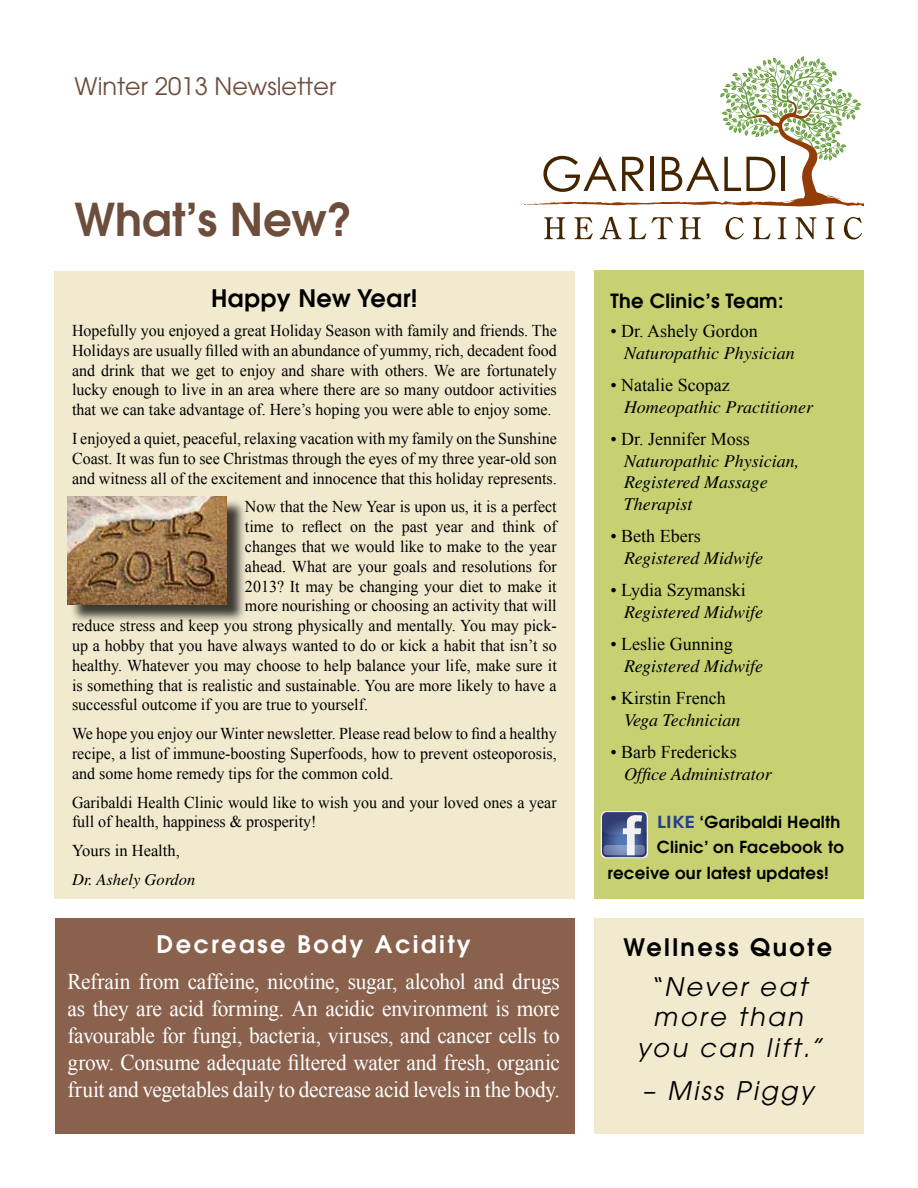
<style>
.page{position:relative;width:918px;height:1188px;background:#fff}
.page>*{position:absolute;margin:0;border:0;box-sizing:border-box;transform-origin:0 0}
.t1{font:600 45px "Avant Garde";color:#6d4d3b}
.t2{font:italic 25.5px/30.6px "Avant Garde";letter-spacing:.1em;color:#000;text-align:center}
.t3{font:24px "Avant Garde";color:#6d4d3b}
.t4{font:600 24px "Avant Garde";letter-spacing:.1em;color:#fff}
.t5{font:600 24px "Avant Garde";letter-spacing:.1em;color:#000}
.t6{font:600 24px "Avant Garde";letter-spacing:.02em;color:#000}
.t7{font:22.5px/27px "Times New Roman";letter-spacing:-.015em;color:#fff;text-align:justify;scale:.95 1}
.t8{font:600 19.5px "Avant Garde";letter-spacing:.02em;color:#000}
.t9{font:italic 18px/21.6px "Times";color:#000}
.t10{font:18px "Times New Roman";color:#000}
.t11{font:16.5px/19.8px "Times New Roman";color:#000;text-align:justify}
.t12{font:600 16.5px "Avant Garde";letter-spacing:.02em;color:#000}
.t13{font:italic 16.5px "Times";color:#000}
.s1{color:#25408f}
</style>
<div class="page">
<div style="left:55px;top:271px;width:520px;height:627px;background:#f1eacf"></div>
<div style="left:594px;top:270px;width:270px;height:628px;background:#c7d172"></div>
<svg style="left:544px;top:217px;width:21px;height:22px"></svg>
<svg style="left:575px;top:217px;width:18px;height:22px"></svg>
<svg style="left:600px;top:217px;width:22px;height:22px"></svg>
<svg style="left:629px;top:217px;width:44px;height:22px"></svg>
<svg style="left:680px;top:217px;width:21px;height:22px"></svg>
<svg style="left:726px;top:217px;width:18px;height:23px"></svg>
<svg style="left:753px;top:217px;width:18px;height:22px"></svg>
<svg style="left:778px;top:217px;width:8px;height:22px"></svg>
<svg style="left:796px;top:217px;width:20px;height:22px"></svg>
<svg style="left:826px;top:217px;width:8px;height:22px"></svg>
<svg style="left:844px;top:217px;width:18px;height:23px"></svg>
<svg style="left:520px;top:56px;width:344px;height:151px"></svg>
<div style="left:55px;top:918px;width:519px;height:215px;background:#89614d"></div>
<div style="left:594px;top:919px;width:270px;height:215px;background:#f1eacf"></div>
<svg style="left:601px;top:811px;width:47px;height:47px"></svg>
<svg style="left:602px;top:812px;width:45px;height:45px;background:#62709b"></svg>
<svg style="left:603px;top:845px;width:42px;height:10px"></svg>
<div style="left:70px;top:499px;width:176px;height:124px;background:#000;opacity:.75"></div>
<img style="left:68px;top:496px;width:159px;height:108px">
<h3 class="t3" style="left:75px;top:72px;width:263px">Winter 2013 Newsletter</h3>
<h1 class="t1" style="left:75px;top:190px;width:279px">What’s New?</h1>
<h3 class="t6" style="left:211px;top:283px;width:208px">Happy New Year!</h3>
<p class="t11" style="left:72px;top:320px;width:486px">Hopefully you enjoyed a great Holiday Season with family and friends. The Holidays are usually filled with an abundance of yummy, rich, decadent food and drink that we get to enjoy and share with others. We are fortunately lucky enough to live in an area where there are so many outdoor activities that we can take advantage of. Here’s hoping you were able to enjoy some.</p>
<p class="t11" style="left:72px;top:428px;width:486px">I enjoyed a quiet, peaceful, relaxing vacation with my family on the Sunshine Coast. It was fun to see Christmas through the eyes of my three year-old son and witness all of the excitement and innocence that this holiday represents.</p>
<p class="t11" style="left:245px;top:497px;width:313px">Now that the New Year is upon us, it is a perfect</p>
<p class="t11" style="left:245px;top:517px;width:313px">time to reflect on the past year and think of</p>
<p class="t11" style="left:245px;top:536px;width:313px">changes that we would like to make to the year</p>
<p class="t11" style="left:245px;top:556px;width:313px">ahead. What are your goals and resolutions for</p>
<p class="t11" style="left:245px;top:576px;width:313px">2013? It may be changing your diet to make it</p>
<p class="t11" style="left:245px;top:596px;width:313px">more nourishing or choosing an activity that will</p>
<p class="t11" style="left:72px;top:616px;width:486px">reduce stress and keep you strong physically and mentally. You may pick-</p>
<p class="t11" style="left:72px;top:635px;width:486px">up a hobby that you have always wanted to do or kick a habit that isn’t so</p>
<p class="t11" style="left:72px;top:655px;width:486px">healthy. Whatever you may choose to help balance your life, make sure it</p>
<p class="t11" style="left:72px;top:675px;width:486px">is something that is realistic and sustainable. You are more likely to have a</p>
<p class="t11" style="left:72px;top:695px;width:298px">successful outcome if you are true to yourself.</p>
<p class="t11" style="left:72px;top:724px;width:486px">We hope you enjoy our Winter newsletter. Please read below to find a healthy recipe, a list of immune-boosting Superfoods, how to prevent osteoporosis, and some home remedy tips for the common cold.</p>
<p class="t11" style="left:72px;top:792px;width:486px">Garibaldi Health Clinic would like to wish you and your loved ones a year full of health, happiness &amp; prosperity!</p>
<p class="t11" style="left:72px;top:841px;width:109px">Yours in Health,</p>
<p class="t13" style="left:72px;top:870px;width:125px">Dr. Ashely Gordon</p>
<h3 class="t4" style="left:157px;top:929px;width:316px">Decrease Body Acidity</h3>
<p class="t7" style="left:68px;top:968px;width:520px">Refrain from caffeine, nicotine, sugar, alcohol and drugs as they are acid forming. An acidic environment is more favourable for fungi, bacteria, viruses, and cancer cells to grow. Consume adequate filtered water and fresh, organic fruit and vegetables daily to decrease acid levels in the body.</p>
<p class="t8" style="left:610px;top:288px;width:174px">The Clinic’s Team:</p>
<p class="t10" style="left:610px;top:321px;width:149px">• Dr. Ashely Gordon</p>
<p class="t9" style="left:624px;top:342px;width:172px">Naturopathic Physician</p>
<p class="t10" style="left:610px;top:375px;width:121px">• Natalie Scopaz</p>
<p class="t9" style="left:624px;top:396px;width:191px">Homeopathic Practitioner</p>
<p class="t10" style="left:610px;top:429px;width:141px">• Dr. Jennifer Moss</p>
<p class="t9" style="left:624px;top:450px;width:177px">Naturopathic Physician,<br>Registered Massage<br>Therapist</p>
<p class="t10" style="left:610px;top:526px;width:92px">• Beth Ebers</p>
<p class="t9" style="left:624px;top:547px;width:141px">Registered Midwife</p>
<p class="t10" style="left:610px;top:580px;width:137px">• Lydia Szymanski</p>
<p class="t9" style="left:624px;top:601px;width:141px">Registered Midwife</p>
<p class="t10" style="left:610px;top:634px;width:124px">• Leslie Gunning</p>
<p class="t9" style="left:624px;top:655px;width:141px">Registered Midwife</p>
<p class="t10" style="left:610px;top:688px;width:117px">• Kirstin French</p>
<p class="t9" style="left:624px;top:709px;width:118px">Vega Technician</p>
<p class="t10" style="left:610px;top:742px;width:128px">• Barb Fredericks</p>
<p class="t9" style="left:624px;top:763px;width:149px">Office Administrator</p>
<p class="t12" style="left:657px;top:811px;width:185px"><span class="s1">LIKE</span> ‘Garibaldi Health</p>
<p class="t12" style="left:657px;top:836px;width:188px">Clinic’ on Facebook to</p>
<p class="t12" style="left:607px;top:862px;width:223px">receive our latest updates!</p>
<h3 class="t5" style="left:624px;top:932px;width:210px">Wellness Quote</h3>
<h2 class="t2" style="left:637px;top:971px;width:187px">“Never eat more than you can lift.”</h2>
<h2 class="t2" style="left:642px;top:1075px;width:173px">– Miss Piggy</h2>
</div>
